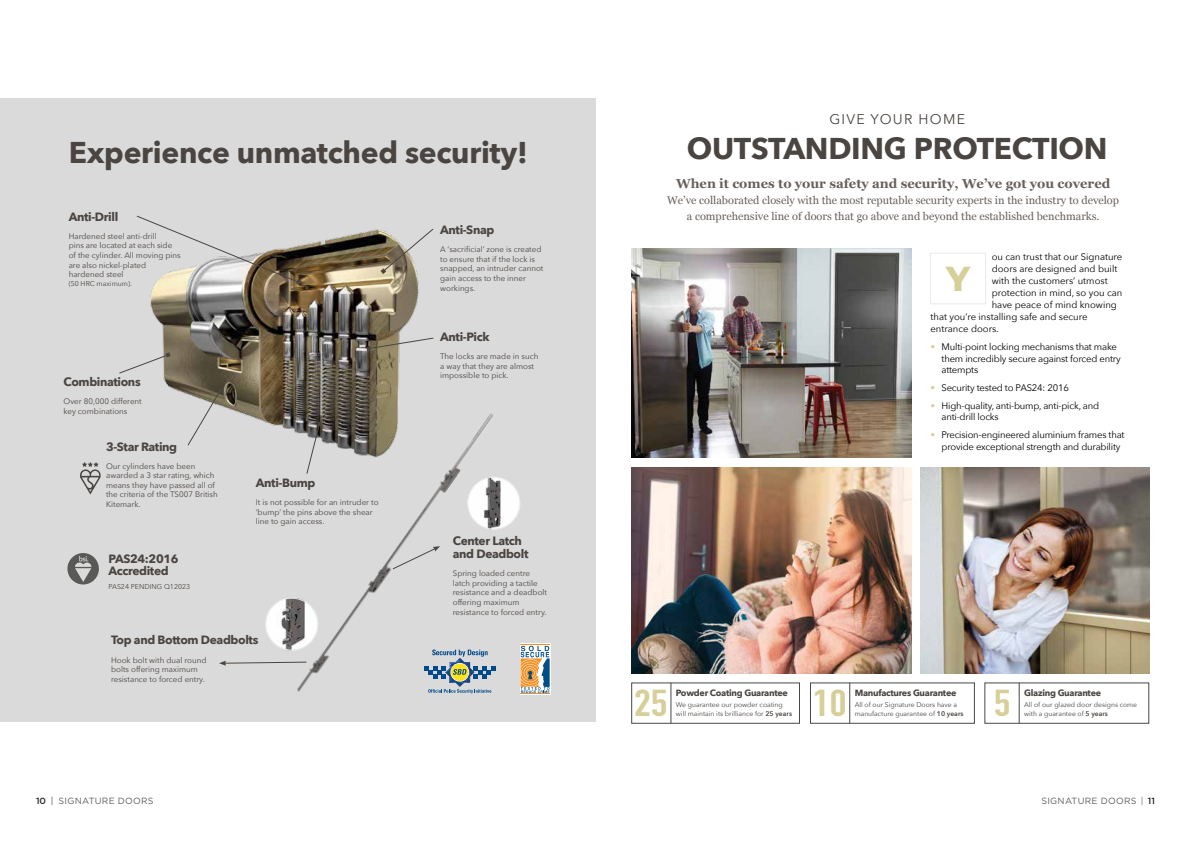
<style>
.page{position:relative;width:1191px;height:842px;background:#fff}
.page>*{position:absolute;margin:0;border:0;box-sizing:border-box;transform-origin:0 0}
.t1{font:700 37px "DIN Condensed";color:#d7cf99;scale:1.22 1}
.t2{font:800 34.6px "Montserrat";color:#d7cf99}
.t3{font:700 30px "Avenir Next";letter-spacing:-.01em;color:#4a4541}
.t4{font:14px "Avenir Next";letter-spacing:.09em;color:#4a4541}
.t5{font:700 13px "Georgia";color:#685f5b}
.t6{font:700 12px/13px "Avenir Next";letter-spacing:-.03em;color:#4a4541}
.t7{font:11px/16px "Georgia";color:#685f5b;text-align:center}
.t8{font:9.5px/11.4px "Avenir Next";letter-spacing:-.02em;color:#000}
.t9{font:9.5px "Avenir Next";color:#000}
.t10{font:700 9px "Avenir Next";letter-spacing:-.03em;color:#4a4541}
.t11{font:9px "Gotham";letter-spacing:.03em;color:#5b5e60}
.t12{font:8px/9.6px "Avenir Next";color:#4a4541}
.t13{font:7px "Avenir Next";color:#4a4541}
.t14{font:6.8px/8.2px "Avenir Next";color:#4a4541}
.s1{color:#d7cf99}
.s2{font-weight:600}
.s3{font-weight:500;color:#242627}
.s4{font-family:"DIN2014";font-weight:300;color:#242627}
.s5{font-family:"DIN2014";font-weight:300;color:#434647}
</style>
<div class="page">
<div style="left:0;top:98px;width:595px;height:623px;background:#dadada"></div>
<img style="left:631px;top:467px;width:280px;height:206px">
<img style="left:631px;top:248px;width:280px;height:210px">
<div style="left:930px;top:253px;width:56px;height:51px;border:1px solid #e8e9ea"></div>
<img style="left:150px;top:229px;width:269px;height:193px">
<svg style="left:380px;top:228px;width:54px;height:46px"></svg>
<svg style="left:366px;top:337px;width:68px;height:14px"></svg>
<svg style="left:136px;top:215px;width:165px;height:70px"></svg>
<svg style="left:119px;top:352px;width:52px;height:22px"></svg>
<svg style="left:187px;top:388px;width:36px;height:58px"></svg>
<img style="left:921px;top:467px;width:228px;height:206px">
<img style="left:264px;top:388px;width:276px;height:334px">
<svg style="left:391px;top:546px;width:49px;height:24px"></svg>
<img style="left:467px;top:477px;width:53px;height:53px;border-radius:26px">
<div style="left:467px;top:477px;width:53px;height:53px;border:1px solid #e8e9ea;border-radius:50%"></div>
<svg style="left:219px;top:661px;width:88px;height:5px"></svg>
<img style="left:266px;top:598px;width:52px;height:52px">
<div style="left:265px;top:598px;width:53px;height:52px;border:1px solid #e8e9ea;border-radius:50%"></div>
<svg style="left:67px;top:553px;width:32px;height:31px"></svg>
<svg style="left:424px;top:649px;width:71px;height:45px"></svg>
<svg style="left:520px;top:644px;width:30px;height:51px"></svg>
<svg style="left:520px;top:644px;width:29px;height:50px"></svg>
<svg style="left:80px;top:462px;width:21px;height:32px"></svg>
<hr style="left:671px;top:683px;width:1px;height:40px;background:#474746">
<hr style="left:849px;top:683px;width:1px;height:40px;background:#474746">
<hr style="left:1019px;top:683px;width:1px;height:40px;background:#474746">
<h3 class="t3" style="left:69px;top:126px;width:460px">Experience unmatched security!</h3>
<h3 class="t6" style="left:69px;top:210px;width:51px">Anti-Drill</h3>
<p class="t12" style="left:69px;top:231px;width:114px">Hardened steel anti-drill<br>pins are located at each side of the cylinder. All moving pins are also nickel-plated hardened steel</p>
<p class="t13" style="left:69px;top:277px;width:65px">(50 HRC maximum).</p>
<h3 class="t6" style="left:64px;top:375px;width:79px">Combinations</h3>
<p class="t12" style="left:64px;top:396px;width:80px">Over 80,000 different key combinations</p>
<h3 class="t6" style="left:106px;top:440px;width:73px">3-Star Rating</h3>
<p class="t12" style="left:106px;top:461px;width:113px">Our cylinders have been awarded a 3 star rating, which means they have passed all of the criteria of the TS007 British<br>Kitemark.</p>
<h3 class="t6" style="left:108px;top:552px;width:72px;line-height:12px">PAS24:2016<br>Accredited</h3>
<p class="t13" style="left:108px;top:580px;width:83px">PAS24 PENDING Q12023</p>
<h3 class="t6" style="left:256px;top:476px;width:61px">Anti-Bump</h3>
<p class="t12" style="left:256px;top:497px;width:124px">It is not possible for an intruder to ‘bump’ the pins above the shear line to gain access.</p>
<h3 class="t6" style="left:111px;top:633px;width:149px">Top and Bottom Deadbolts</h3>
<p class="t12" style="left:111px;top:655px;width:97px">Hook bolt with dual round bolts offering maximum resistance to forced entry.</p>
<h3 class="t6" style="left:440px;top:223px;width:56px">Anti-Snap</h3>
<p class="t12" style="left:440px;top:244px;width:105px">A ‘sacrificial’ zone is created to ensure that if the lock is snapped, an intruder cannot gain access to the inner workings.</p>
<h3 class="t6" style="left:440px;top:330px;width:51px">Anti-Pick</h3>
<p class="t12" style="left:440px;top:351px;width:100px">The locks are made in such a way that they are almost impossible to pick.</p>
<h3 class="t6" style="left:453px;top:534px;width:77px">Center Latch and Deadbolt</h3>
<p class="t12" style="left:453px;top:568px;width:96px">Spring loaded centre latch providing a tactile resistance and a deadbolt offering maximum resistance to forced entry.</p>
<h3 class="t4" style="left:829px;top:107px;width:137px">GIVE YOUR HOME</h3>
<h3 class="t3" style="left:687px;top:122px;width:422px">OUTSTANDING PROTECTION</h3>
<h3 class="t5" style="left:676px;top:173px;width:436px">When it comes to your safety and security, We’ve got you covered</h3>
<h3 class="t7" style="left:667px;top:191px;width:453px">We’ve collaborated closely with the most reputable security experts in the industry to develop a comprehensive line of doors that go above and beyond the established benchmarks.</h3>
<p class="t9" style="left:991px;top:249px;width:132px">ou can trust that our Signature</p>
<p class="t9" style="left:991px;top:261px;width:127px">doors are designed and built</p>
<p class="t9" style="left:991px;top:273px;width:117px">with the customers’ utmost</p>
<p class="t9" style="left:991px;top:285px;width:132px">protection in mind, so you can</p>
<p class="t9" style="left:991px;top:297px;width:127px">have peace of mind knowing</p>
<p class="t9" style="left:930px;top:309px;width:158px">that you’re installing safe and secure</p>
<p class="t9" style="left:930px;top:321px;width:70px">entrance doors.</p>
<p class="t8" style="left:941px;top:341px;width:181px;text-indent:-11px"><span class="s1">•</span> Multi-point locking mechanisms that make them incredibly secure against forced entry attempts</p>
<p class="t8" style="left:930px;top:381px;width:140px"><span class="s1">•</span> Security tested to PAS24: 2016</p>
<p class="t8" style="left:941px;top:399px;width:159px;text-indent:-11px"><span class="s1">•</span> High-quality, anti-bump, anti-pick, and anti-drill locks</p>
<p class="t8" style="left:941px;top:429px;width:184px;text-indent:-11px"><span class="s1">•</span> Precision-engineered aluminium frames that provide exceptional strength and durability</p>
<h2 class="t2" style="left:946px;top:254px;width:25px">Y</h2>
<h1 class="t1" style="left:634px;top:678px;width:29px">25</h1>
<p class="t10" style="left:676px;top:685px;width:113px">Powder Coating Guarantee</p>
<p class="t14" style="left:676px;top:701px;width:118px">We guarantee our powder coating will maintain its brilliance for <span class="s2">25 years</span></p>
<h1 class="t1" style="left:813px;top:678px;width:29px">10</h1>
<p class="t10" style="left:854px;top:685px;width:103px">Manufactures Guarantee</p>
<p class="t14" style="left:854px;top:701px;width:110px">All of our Signature Doors have a manufacture guarantee of <span class="s2">10 years</span></p>
<h1 class="t1" style="left:993px;top:678px;width:15px">5</h1>
<p class="t10" style="left:1024px;top:685px;width:79px">Glazing Guarantee</p>
<p class="t14" style="left:1024px;top:701px;width:115px">All of our glazed door designs come with a guarantee of <span class="s2">5 years</span></p>
<p class="t11" style="left:36px;top:796px;width:119px"><span class="s3">10</span> <span class="s4">|</span> SIGNATURE DOORS</p>
<p class="t11" style="left:1041px;top:796px;width:115px">SIGNATURE DOORS <span class="s5">|</span> <span class="s3">11</span></p>
</div>
